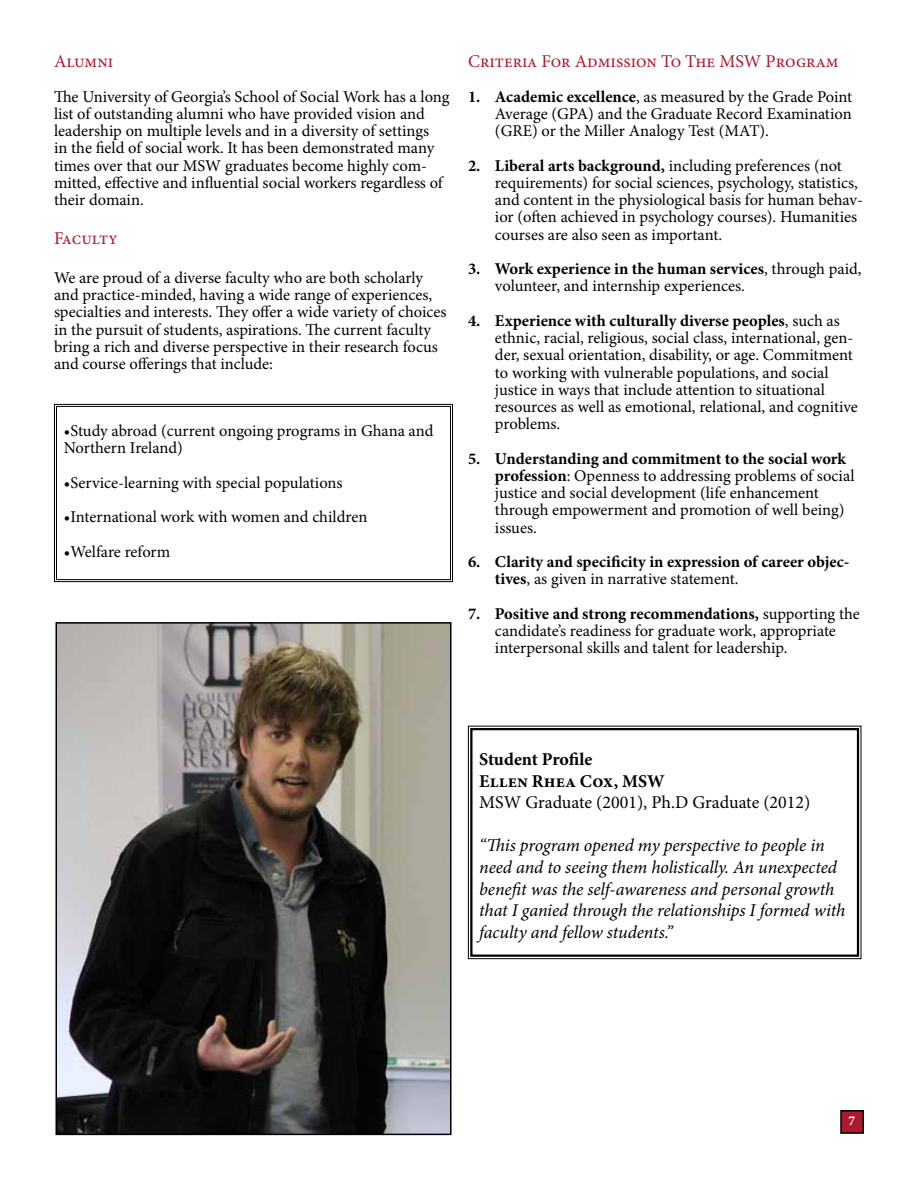
<style>
.page{position:relative;width:918px;height:1188px;background:#fff}
.page>*{position:absolute;margin:0;border:0;box-sizing:border-box;transform-origin:0 0}
.t1{font:italic 18px/21.6px "Minion Pro";letter-spacing:-.005em;color:#000}
.t2{font:18px "Minion Pro";color:#ac1a2f}
.t3{font:18px "Minion Pro";color:#000}
.t4{font:700 18px/21.6px "Minion Pro";color:#000}
.t5{font:16.5px/17.2px "Minion Pro";letter-spacing:-.005em;color:#000}
.t6{font:700 16.5px/17.2px "Minion Pro";color:#000}
.t7{font:700 13.5px "Minion Pro";color:#fff}
.s1{font-weight:700}
.s2{font-weight:400}
</style>
<div class="page">
<div style="left:841px;top:1111px;width:22px;height:22px;background:#ac1a2f"></div>
<div style="left:840px;top:1110px;width:24px;height:24px;border:2px solid #000"></div>
<svg style="left:54px;top:403px;width:399px;height:180px"></svg>
<div style="left:56px;top:406px;width:395px;height:174px;border:1px solid #000"></div>
<img style="left:59px;top:625px;width:390px;height:507px">
<div style="left:56px;top:622px;width:396px;height:513px;border:2px solid #000"></div>
<svg style="left:468px;top:725px;width:394px;height:234px"></svg>
<div style="left:470px;top:728px;width:389px;height:229px;border:2px solid #000"></div>
<p class="t2" style="left:54px;top:49px;width:61px">Alumni</p>
<p class="t5" style="left:54px;top:88px;width:397px">The University of Georgia’s School of Social Work has a long list of outstanding alumni who have provided vision and leadership on multiple levels and in a diversity of settings<br>in the field of social work. It has been demonstrated many times over that our MSW graduates become highly com&shy;mitted, effective and influential social workers regardless of their domain.</p>
<p class="t2" style="left:54px;top:226px;width:65px">Faculty</p>
<p class="t5" style="left:54px;top:269px;width:394px">We are proud of a diverse faculty who are both scholarly and practice-minded, having a wide range of experiences, specialties and interests. They offer a wide variety of choices in the pursuit of students, aspirations. The current faculty bring a rich and diverse perspective in their research focus and course offerings that include:</p>
<p class="t5" style="left:64px;top:422px;width:371px">• Study abroad (current ongoing programs in Ghana and<br>Northern Ireland)</p>
<p class="t5" style="left:64px;top:474px;width:280px">• Service-learning with special populations</p>
<p class="t5" style="left:64px;top:508px;width:305px">• International work with women and children</p>
<p class="t5" style="left:64px;top:543px;width:108px">• Welfare reform</p>
<p class="t2" style="left:468px;top:49px;width:372px">Criteria For Admission To The MSW Program</p>
<p class="t5" style="left:495px;top:88px;width:359px;text-align:justify;text-indent:-27px"><span class="s1">1. Academic excellence</span>, as measured by the Grade Point Average (GPA) and the Graduate Record Examination (GRE) or the Miller Analogy Test (MAT).</p>
<p class="t5" style="left:495px;top:157px;width:370px;text-indent:-27px"><span class="s1">2. Liberal arts background,</span> including preferences (not requirements) for social sciences, psychology, statistics, and content in the physiological basis for human behav&shy;ior (often achieved in psychology courses). Humanities courses are also seen as important.</p>
<p class="t5" style="left:495px;top:260px;width:368px;text-indent:-27px"><span class="s1">3. Work experience in the human services</span>, through paid, volunteer, and internship experiences.</p>
<p class="t5" style="left:495px;top:312px;width:364px;text-indent:-27px"><span class="s1">4. Experience with culturally diverse peoples</span>, such as ethnic, racial, religious, social class, international, gen&shy;der, sexual orientation, disability, or age. Commitment to working with vulnerable populations, and social justice in ways that include attention to situational resources as well as emotional, relational, and cognitive problems.</p>
<p class="t5" style="left:495px;top:450px;width:361px;text-indent:-27px"><span class="s1">5. Understanding and commitment to the social work profession</span>: Openness to addressing problems of social justice and social development (life enhancement through empowerment and promotion of well being) issues.</p>
<p class="t6" style="left:495px;top:553px;width:356px;text-indent:-27px">6. Clarity and specificity in expression of career objec&shy;tives<span class="s2">, as given in narrative statement.</span></p>
<p class="t5" style="left:495px;top:605px;width:366px;text-indent:-27px"><span class="s1">7. Positive and strong recommendations,</span> supporting the candidate’s readiness for graduate work, appropriate interpersonal skills and talent for leadership.</p>
<p class="t4" style="left:479px;top:748px;width:187px">Student Profile<br>Ellen Rhea Cox, MSW</p>
<p class="t3" style="left:479px;top:790px;width:333px">MSW Graduate (2001), Ph.D Graduate (2012)</p>
<p class="t1" style="left:479px;top:835px;width:368px">“This program opened my perspective to people in need and to seeing them holistically. An unexpected benefit was the self-awareness and personal growth that I ganied through the relationships I formed with faculty and fellow students.”</p>
<p class="t7" style="left:848px;top:1111px;width:8px">7</p>
</div>
